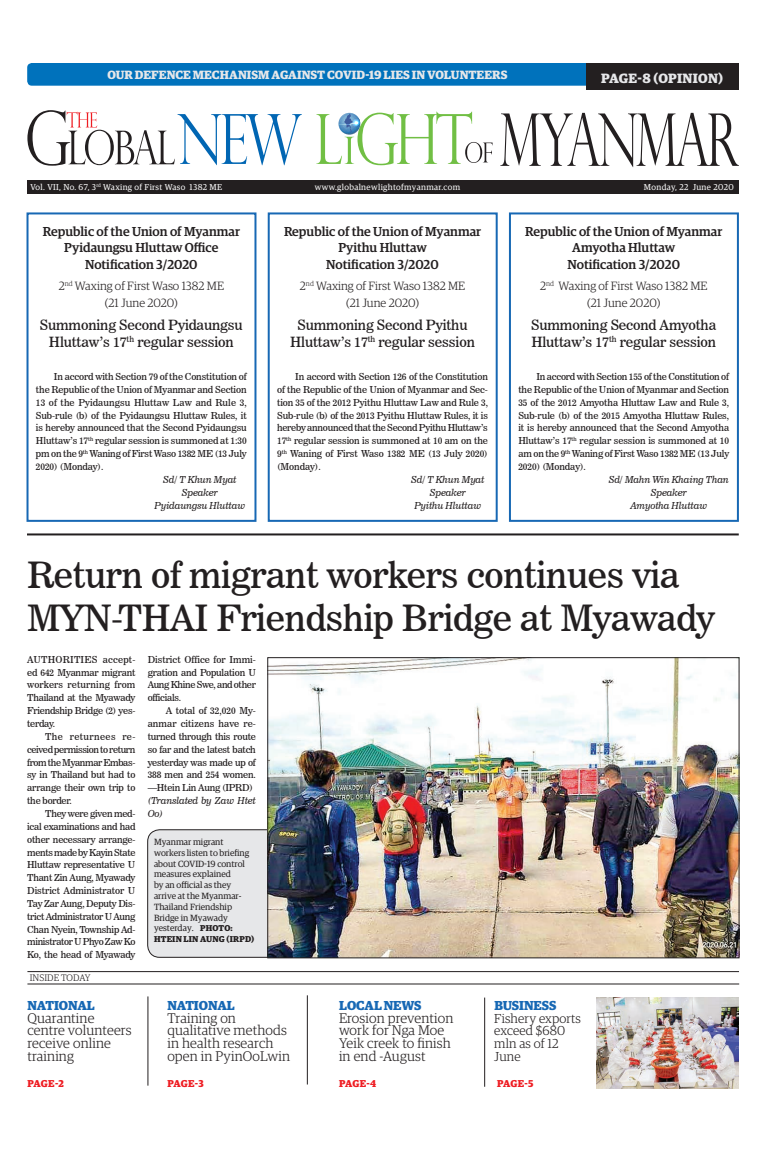
<style>
.page{position:relative;width:773px;height:1152px;background:#fff}
.page>*{position:absolute;margin:0;border:0;box-sizing:border-box;transform-origin:0 0}
.t1{font:36px/43.2px "News 706 BT Roman C";letter-spacing:-.01em;color:#231f20}
.t2{font:300 14px/12.9px "Guardian Egyp";letter-spacing:.01em;color:#231f20}
.t3{font:14px/16.8px "News 706 BT Roman C";letter-spacing:-.01em;color:#231f20;text-align:center}
.t4{font:700 13.5px "Guardian Egyp";letter-spacing:.02em;color:#e6e7e9}
.t5{font:500 13px/15.6px "Guardian Egyp";color:#231f20;text-align:center}
.t6{font:300 13px/12.8px "Guardian Egyp";letter-spacing:.01em;color:#231f20}
.t7{font:700 13px "Guardian Egyp";letter-spacing:-.005em;color:#1768b4}
.t8{font:300 12px/16.8px "Guardian Egyp";color:#231f20;text-align:center}
.t9{font:700 12px "Guardian Egyp";letter-spacing:.005em;color:#e6e7e9}
.t10{font:700 10px "Guardian Egyp";color:#ee1d23}
.t11{font:9.5px/12.9px "News 706 BT Roman C";letter-spacing:-.02em;color:#231f20;text-align:justify}
.t12{font:9.5px/12.9px "News 706 BT Italic C";letter-spacing:-.01em;color:#231f20;text-align:center}
.t13{font:300 9.5px "Guardian Egyp";letter-spacing:.01em;color:#231f20}
.t14{font:9px/10.8px "Guardian Egyp";color:#231f20}
.t15{font:8.5px "Guardian Egyp";letter-spacing:.04em;color:#fff}
.t16{font:700 8.5px "Guardian Egyp";letter-spacing:.02em;color:#231f20}
.s1{font-weight:700;font-size:8.5px}
</style>
<div class="page">
<div style="left:148px;top:830px;width:152px;height:127px;background:#e6e7e9;border-radius:12px"></div>
<div style="left:147px;top:829px;width:153px;height:129px;border:1px solid #231f20;border-radius:12px"></div>
<div style="left:27px;top:180px;width:711px;height:14px;background:#231f20"></div>
<svg style="left:27px;top:110px;width:275px;height:56px"></svg>
<svg style="left:500px;top:113px;width:238px;height:54px"></svg>
<svg style="left:316px;top:112px;width:176px;height:53px"></svg>
<div style="left:27px;top:63px;width:559px;height:23px;background:#0072bc"></div>
<div style="left:586px;top:63px;width:152px;height:27px;background:#231f20"></div>
<hr style="left:27px;top:971px;width:712px;height:1px;background:#231f20">
<hr style="left:27px;top:984px;width:712px;height:1px;background:#231f20">
<hr style="left:484px;top:998px;width:1px;height:89px;background:#231f20">
<hr style="left:27px;top:533px;width:711px;height:2px;background:#231f20">
<div style="left:268px;top:212px;width:229px;height:310px;border:2px solid #1768b4"></div>
<div style="left:509px;top:212px;width:229px;height:310px;border:2px solid #1768b4"></div>
<div style="left:26px;top:212px;width:230px;height:310px;border:2px solid #1768b4"></div>
<img style="left:269px;top:660px;width:468px;height:296px">
<div style="left:267px;top:658px;width:472px;height:300px;border:1px solid #231f20"></div>
<img style="left:596px;top:998px;width:142px;height:91px">
<hr style="left:307px;top:995px;width:1px;height:90px;background:#231f20">
<hr style="left:148px;top:996px;width:1px;height:90px;background:#231f20">
<p class="t9" style="left:107px;top:66px;width:401px">OUR DEFENCE MECHANISM AGAINST COVID-19 LIES IN VOLUNTEERS</p>
<h3 class="t4" style="left:601px;top:68px;width:123px">PAGE-8 (OPINION)</h3>
<p class="t15" style="left:30px;top:181px;width:193px">Vol. VII, No. 67, 3<sup>rd</sup> Waxing of First Waso 1382 ME</p>
<p class="t15" style="left:315px;top:181px;width:147px">www.globalnewlightofmyanmar.com</p>
<p class="t15" style="left:643px;top:181px;width:91px">Monday, 22 June 2020</p>
<h3 class="t5" style="left:43px;top:223px;width:199px">Republic of the Union of Myanmar<br>Pyidaungsu Hluttaw Office</h3>
<h3 class="t5" style="left:85px;top:255px;width:114px">Notification 3/2020</h3>
<p class="t8" style="left:59px;top:277px;width:167px">2<sup>nd</sup> Waxing of First Waso 1382 ME (21 June 2020)</p>
<h2 class="t3" style="left:40px;top:316px;width:204px">Summoning Second Pyidaungsu<br>Hluttaw’s 17<sup>th</sup> regular session</h2>
<p class="t11" style="left:36px;top:370px;width:212px;text-indent:18px">In accord with Section 79 of the Constitution of the Republic of the Union of Myanmar and Section 13 of the Pyidaungsu Hluttaw Law and Rule 3, Sub-rule (b) of the Pyidaungsu Hluttaw Rules, it is hereby announced that the Second Pyidaungsu Hluttaw’s 17<sup>th</sup> regular session is summoned at 1:30 pm on the 9<sup>th</sup> Waning of First Waso 1382 ME (13 July 2020) (Monday).</p>
<p class="t12" style="left:155px;top:473px;width:92px">Sd/ T Khun Myat<br>Speaker<br>Pyidaungsu Hluttaw</p>
<h3 class="t5" style="left:284px;top:223px;width:199px">Republic of the Union of Myanmar<br>Pyithu Hluttaw</h3>
<h3 class="t5" style="left:326px;top:255px;width:114px">Notification 3/2020</h3>
<p class="t8" style="left:300px;top:277px;width:167px">2<sup>nd</sup> Waxing of First Waso 1382 ME (21 June 2020)</p>
<h2 class="t3" style="left:290px;top:316px;width:186px">Summoning Second Pyithu<br>Hluttaw’s 17<sup>th</sup> regular session</h2>
<p class="t11" style="left:277px;top:370px;width:212px;text-indent:18px">In accord with Section 126 of the Constitution of the Republic of the Union of Myanmar and Sec&shy;tion 35 of the 2012 Pyithu Hluttaw Law and Rule 3, Sub-rule (b) of the 2013 Pyithu Hluttaw Rules, it is hereby announced that the Second Pyithu Hluttaw’s 17<sup>th</sup> regular session is summoned at 10 am on the 9<sup>th</sup> Waning of First Waso 1382 ME (13 July 2020) (Monday).</p>
<p class="t12" style="left:411px;top:473px;width:75px">Sd/ T Khun Myat<br>Speaker<br>Pyithu Hluttaw</p>
<h3 class="t5" style="left:525px;top:223px;width:199px">Republic of the Union of Myanmar<br>Amyotha Hluttaw</h3>
<h3 class="t5" style="left:567px;top:255px;width:114px">Notification 3/2020</h3>
<p class="t8" style="left:540px;top:277px;width:169px">2<sup>nd</sup> Waxing of First Waso 1382 ME (21 June 2020)</p>
<h2 class="t3" style="left:531px;top:316px;width:187px;text-align:left">Summoning Second Amyotha<br>Hluttaw’s 17<sup>th</sup> regular session</h2>
<p class="t11" style="left:518px;top:370px;width:212px;text-indent:18px">In accord with Section 155 of the Constitution of the Republic of the Union of Myanmar and Section 35 of the 2012 Amyotha Hluttaw Law and Rule 3, Sub-rule (b) of the 2015 Amyotha Hluttaw Rules, it is hereby announced that the Second Amyotha Hluttaw’s 17<sup>th</sup> regular session is summoned at 10 am on the 9<sup>th</sup> Waning of First Waso 1382 ME (13 July 2020) (Monday).</p>
<p class="t12" style="left:608px;top:473px;width:122px">Sd/ Mahn Win Khaing Than<br>Speaker<br>Amyotha Hluttaw</p>
<h1 class="t1" style="left:27px;top:553px;width:689px">Return of migrant workers continues via<br>MYN-THAI Friendship Bridge at Myawady</h1>
<p class="t11" style="left:27px;top:653px;width:110px">AUTHORITIES accept&shy;ed 642 Myanmar migrant workers returning from Thailand at the Myawady Friendship Bridge (2) yes&shy;terday.</p>
<p class="t11" style="left:27px;top:730px;width:110px;text-indent:18px">The returnees re&shy;ceived permission to return from the Myanmar Embas&shy;sy in Thailand but had to arrange their own trip to the border.</p>
<p class="t11" style="left:27px;top:807px;width:110px;text-indent:18px">They were given med&shy;ical examinations and had other necessary arrange&shy;ments made by Kayin State Hluttaw representative U Thant Zin Aung, Myawady District Administrator U Tay Zar Aung, Deputy Dis&shy;trict Administrator U Aung Chan Nyein, Township Ad&shy;ministrator U Phyo Zaw Ko Ko, the head of Myawady</p>
<p class="t13" style="left:30px;top:972px;width:62px">INSIDE TODAY</p>
<h3 class="t7" style="left:28px;top:995px;width:69px">NATIONAL</h3>
<h2 class="t2" style="left:27px;top:1010px;width:106px">Quarantine centre volunteers receive online training</h2>
<p class="t10" style="left:28px;top:1076px;width:38px">PAGE-2</p>
<p class="t11" style="left:148px;top:653px;width:110px">District Office for Immi&shy;gration and Population U Aung Khine Swe, and other officials.</p>
<p class="t11" style="left:148px;top:704px;width:110px;text-indent:18px">A total of 32,020 My&shy;anmar citizens have re&shy;turned through this route so far and the latest batch yesterday was made up of 388 men and 254 women. —Htein Lin Aung (IPRD)</p>
<p class="t12" style="left:148px;top:794px;width:110px;text-align:left">(Translated by Zaw Htet<br>Oo)</p>
<p class="t14" style="left:154px;top:836px;width:97px">Myanmar migrant workers listen to briefing about COVID-19 control measures explained<br>by an official as they arrive at the Myanmar-<br>Thailand Friendship<br>Bridge in Myawady yesterday. <span class="s1">PHOTO:</span></p>
<p class="t16" style="left:154px;top:932px;width:102px">HTEIN LIN AUNG (IRPD)</p>
<h3 class="t7" style="left:167px;top:995px;width:69px">NATIONAL</h3>
<h2 class="t2" style="left:167px;top:1010px;width:124px">Training on qualitative methods in health research open in PyinOoLwin</h2>
<p class="t10" style="left:167px;top:1076px;width:38px">PAGE-3</p>
<h3 class="t7" style="left:339px;top:995px;width:84px">LOCAL NEWS</h3>
<h2 class="t2" style="left:339px;top:1010px;width:116px">Erosion prevention work for Nga Moe<br>Yeik creek to finish in end -August</h2>
<p class="t10" style="left:339px;top:1076px;width:39px">PAGE-4</p>
<h3 class="t7" style="left:494px;top:995px;width:63px">BUSINESS</h3>
<h3 class="t6" style="left:494px;top:1011px;width:88px">Fishery exports exceed $680 mln as of 12<br>June</h3>
<p class="t10" style="left:497px;top:1076px;width:38px">PAGE-5</p>
</div>
